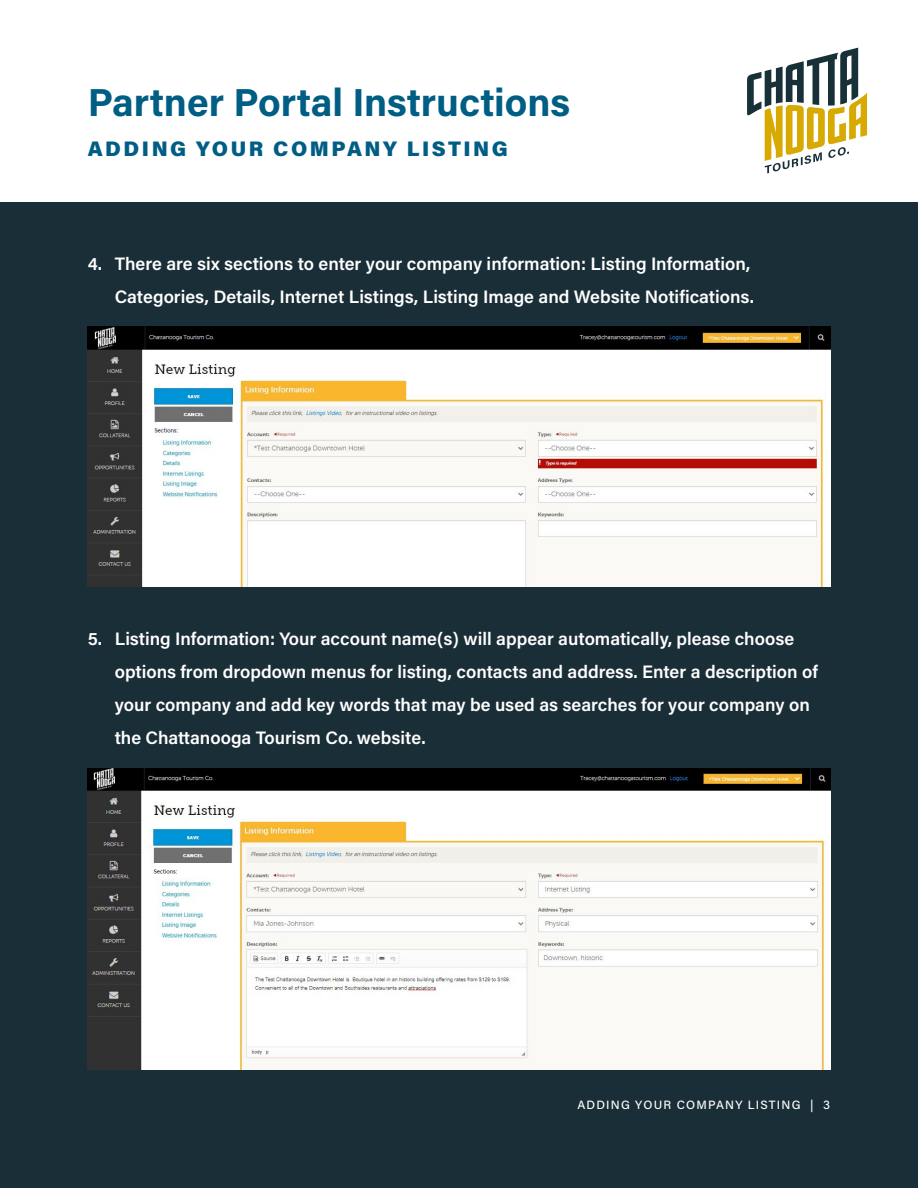
<style>
.page{position:relative;width:918px;height:1188px;background:#fff}
.page>*{position:absolute;margin:0;border:0;box-sizing:border-box;transform-origin:0 0}
.t1{font:700 39px "Acumin Pro";color:#005d84}
.t2{font:900 21px "Acumin Pro";letter-spacing:.12em;color:#005d84}
.t3{font:600 18px/33px "Acumin Pro";color:#fff;text-align:right}
.t4{font:500 12px "Acumin Pro";letter-spacing:.1em;color:#fff}
</style>
<div class="page">
<div style="left:0;top:202px;width:918px;height:986px;background:#1a2e37"></div>
<svg style="left:747px;top:48px;width:120px;height:125px"></svg>
<img style="left:88px;top:327px;width:742px;height:260px">
<img style="left:88px;top:768px;width:742px;height:301px">
<h1 class="t1" style="left:88px;top:75px;width:484px">Partner Portal Instructions</h1>
<p class="t2" style="left:88px;top:134px;width:422px">ADDING YOUR COMPANY LISTING</p>
<p class="t3" style="left:88px;top:246px;width:668px">4. There are six sections to enter your company information: Listing Information,<br>Categories, Details, Internet Listings, Listing Image and Website Notifications.</p>
<p class="t3" style="left:115px;top:622px;width:705px;text-align:left;text-indent:-27px">5. Listing Information: Your account name(s) will appear automatically, please choose options from dropdown menus for listing, contacts and address. Enter a description of your company and add key words that may be used as searches for your company on the Chattanooga Tourism Co. website.</p>
<p class="t4" style="left:577px;top:1097px;width:254px">ADDING YOUR COMPANY LISTING | 3</p>
</div>
